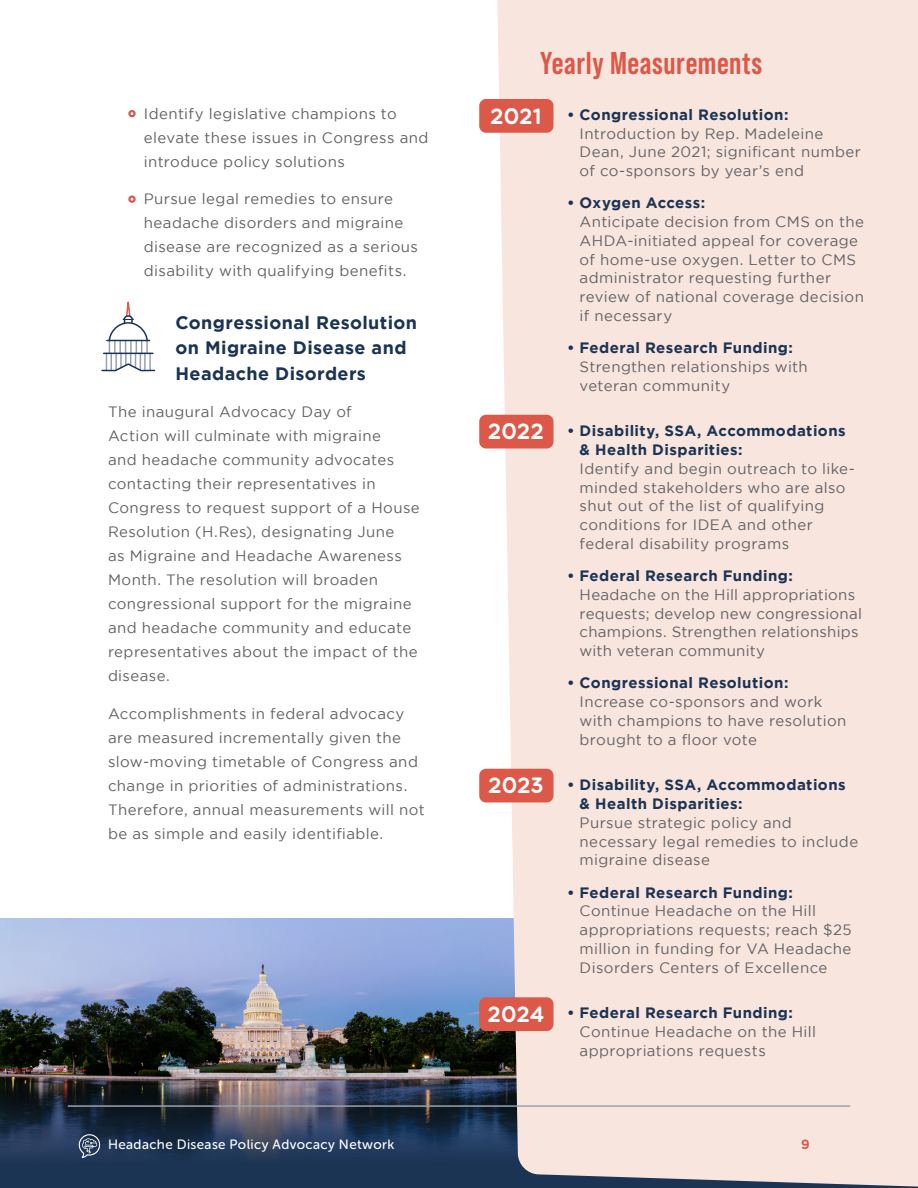
<style>
.page{position:relative;width:918px;height:1188px;background:#fff}
.page>*{position:absolute;margin:0;border:0;box-sizing:border-box;transform-origin:0 0}
.Body_Copy_-_3{font:700 31.5px "Bebas Neue Pro";letter-spacing:.02em;color:#dc5848}
.Body_Copy_-_3-2{font:22.5px "Multicolore";letter-spacing:.015em;color:#fff}
.Body_Copy_-_3-3{font:700 18px/25.5px "Gotham";letter-spacing:.02em;color:#1c3453}
.Body_Copy_-_3-4{font:15px/18.8px "Gotham";letter-spacing:.025em;color:#636366}
.Body_Copy_-_3-5{font:13.5px "Museo Sans Rounded 500";letter-spacing:.03em;color:#fff}
.Body_Copy_-_3-6{font:13.5px "Multicolore";color:#dc5848}
.s1{font-weight:900;color:#dc5848}
.s2{font-weight:700;color:#1c3453}
</style>
<div class="page">
<div style="left:0;top:918px;width:918px;height:270px;background:#1c3453"></div>
<img style="left:0;top:918px;width:497px;height:239px">
<div style="left:497px;top:0;width:421px;height:1187px;background:#f8e5de"></div>
<div style="left:479px;top:99px;width:75px;height:34px;background:#dc5848;border-radius:7px"></div>
<div style="left:479px;top:415px;width:75px;height:33px;background:#dc5848;border-radius:7px"></div>
<div style="left:479px;top:769px;width:75px;height:33px;background:#dc5848;border-radius:7px"></div>
<div style="left:479px;top:997px;width:75px;height:34px;background:#dc5848;border-radius:7px"></div>
<svg style="left:101px;top:301px;width:55px;height:71px"></svg>
<hr style="left:104px;top:353px;width:49px;height:1px;background:#1c3453">
<svg style="left:79px;top:1134px;width:21px;height:24px"></svg>
<hr style="left:68px;top:1105px;width:782px;height:2px;background:#98a1b1">
<p class="Body_Copy_-_3-4" style="left:144px;top:101px;width:286px;line-height:24px;text-indent:-16px"><span class="s1">•</span> Identify legislative champions to elevate these issues in Congress and introduce policy solutions</p>
<p class="Body_Copy_-_3-4" style="left:144px;top:187px;width:276px;line-height:24px;text-indent:-16px"><span class="s1">•</span> Pursue legal remedies to ensure headache disorders and migraine disease are recognized as a serious disability with qualifying benefits.</p>
<p class="Body_Copy_-_3-3" style="left:176px;top:309px;width:243px">Congressional Resolution on Migraine Disease and<br>Headache Disorders</p>
<p class="Body_Copy_-_3-4" style="left:108px;top:400px;width:313px;line-height:24px">The inaugural Advocacy Day of<br>Action will culminate with migraine<br>and headache community advocates contacting their representatives in Congress to request support of a House Resolution (H. Res), designating June<br>as Migraine and Headache Awareness Month. The resolution will broaden congressional support for the migraine and headache community and educate representatives about the impact of the disease.</p>
<p class="Body_Copy_-_3-4" style="left:108px;top:701px;width:318px;line-height:24px">Accomplishments in federal advocacy are measured incrementally given the slow-moving timetable of Congress and change in priorities of administrations.<br>Therefore, annual measurements will not be as simple and easily identifiable.</p>
<p class="Body_Copy_-_3" style="left:540px;top:45px;width:224px">Yearly Measurements</p>
<p class="Body_Copy_-_3-2" style="left:491px;top:102px;width:52px">2021</p>
<p class="Body_Copy_-_3-2" style="left:488px;top:418px;width:57px">2022</p>
<p class="Body_Copy_-_3-2" style="left:488px;top:772px;width:57px">2023</p>
<p class="Body_Copy_-_3-2" style="left:488px;top:1000px;width:58px">2024</p>
<p class="Body_Copy_-_3-4" style="left:580px;top:105px;width:283px;text-indent:-13px"><span class="s2">• Congressional Resolution:<br></span>Introduction by Rep. Madeleine<br>Dean, June 2021; significant number of co-sponsors by year’s end</p>
<p class="Body_Copy_-_3-4" style="left:580px;top:193px;width:286px;text-indent:-13px"><span class="s2">• Oxygen Access:<br></span>Anticipate decision from CMS on the<br>AHDA-initiated appeal for coverage of home-use oxygen. Letter to CMS administrator requesting further review of national coverage decision if necessary</p>
<p class="Body_Copy_-_3-4" style="left:580px;top:338px;width:230px;text-indent:-13px"><span class="s2">• Federal Research Funding:<br></span>Strengthen relationships with veteran community</p>
<p class="Body_Copy_-_3-4" style="left:580px;top:421px;width:277px;text-indent:-13px"><span class="s2">• Disability, SSA, Accommodations &amp; Health Disparities:<br></span>Identify and begin outreach to like&shy;minded stakeholders who are also shut out of the list of qualifying conditions for IDEA and other federal disability programs</p>
<p class="Body_Copy_-_3-4" style="left:580px;top:566px;width:284px;text-indent:-13px"><span class="s2">• Federal Research Funding:<br></span>Headache on the Hill appropriations requests; develop new congressional champions. Strengthen relationships with veteran community</p>
<p class="Body_Copy_-_3-4" style="left:580px;top:673px;width:268px;text-indent:-13px"><span class="s2">• Congressional Resolution:<br></span>Increase co-sponsors and work with champions to have resolution brought to a floor vote</p>
<p class="Body_Copy_-_3-4" style="left:580px;top:775px;width:280px;text-indent:-13px"><span class="s2">• Disability, SSA, Accommodations &amp; Health Disparities:<br></span>Pursue strategic policy and necessary legal remedies to include migraine disease</p>
<p class="Body_Copy_-_3-4" style="left:580px;top:883px;width:274px;text-indent:-13px"><span class="s2">• Federal Research Funding:<br></span>Continue Headache on the Hill appropriations requests; reach $25 million in funding for VA Headache<br>Disorders Centers of Excellence</p>
<p class="Body_Copy_-_3-4" style="left:580px;top:1003px;width:238px;text-indent:-13px"><span class="s2">• Federal Research Funding:<br></span>Continue Headache on the Hill appropriations requests</p>
<p class="Body_Copy_-_3-5" style="left:108px;top:1137px;width:288px">Headache Disease Policy Advocacy Network</p>
<p class="Body_Copy_-_3-6" style="left:801px;top:1136px;width:10px">9</p>
</div>
